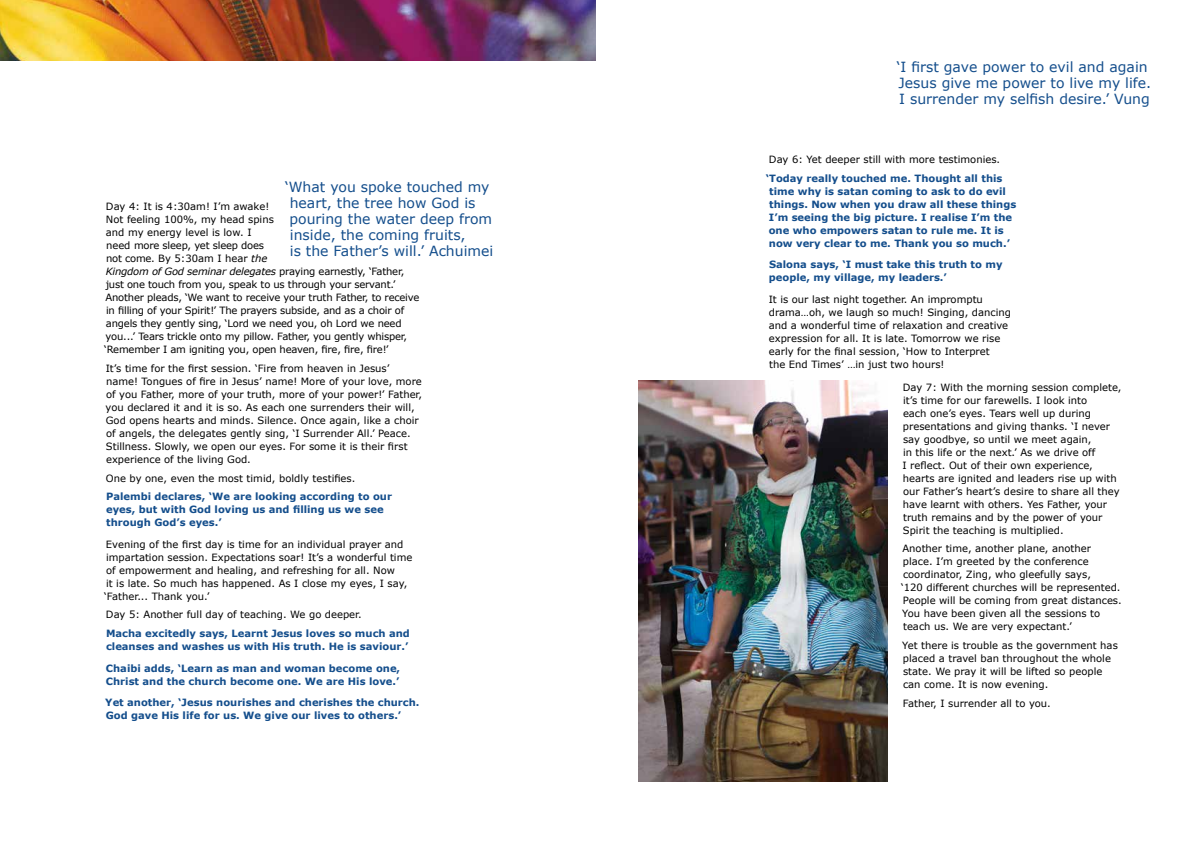
<style>
.page{position:relative;width:1191px;height:842px;background:#fff}
.page>*{position:absolute;margin:0;border:0;box-sizing:border-box;transform-origin:0 0}
.t1{font:14px/16px "Verdana";color:#144e8c}
.t2{font:10px/13px "Verdana";color:#000}
.t3{font:700 10px/13px "Verdana";color:#144e8c}
.t4{font:10px/13px "Verdana";letter-spacing:-.02em;color:#000}
.s1{font-style:italic}
</style>
<div class="page">
<img style="left:0;top:0;width:595px;height:61px">
<img style="left:638px;top:380px;width:249px;height:401px">
<h1 class="t1" style="left:289px;top:179px;width:205px;text-indent:-4px">‘What you spoke touched my heart, the tree how God is pouring the water deep from inside, the coming fruits,<br>is the Father’s will.’ Achuimei</h1>
<p class="t4" style="left:104px;top:200px;width:316px">Day 4: It is 4:30am! I’m awake!<br>Not feeling 100%, my head spins<br>and my energy level is low. I<br>need more sleep, yet sleep does<br>not come. By 5:30am I hear <span class="s1">the<br>Kingdom of God seminar delegates</span> praying earnestly, ‘Father, just one touch from you, speak to us through your servant.’ Another pleads, ‘We want to receive your truth Father, to receive in filling of your Spirit!’ The prayers subside, and as a choir of angels they gently sing, ‘Lord we need you, oh Lord we need you...’ Tears trickle onto my pillow. Father, you gently whisper, ‘Remember I am igniting you, open heaven, fire, fire, fire!’</p>
<p class="t2" style="left:106px;top:362px;width:318px">It’s time for the first session. ‘Fire from heaven in Jesus’ name! Tongues of fire in Jesus’ name! More of your love, more of you Father, more of your truth, more of your power!’ Father, you declared it and it is so. As each one surrenders their will, God opens hearts and minds. Silence. Once again, like a choir of angels, the delegates gently sing, ‘I Surrender All.’ Peace.<br>Stillness. Slowly, we open our eyes. For some it is their first experience of the living God.</p>
<p class="t2" style="left:106px;top:472px;width:251px">One by one, even the most timid, boldly testifies.</p>
<p class="t3" style="left:106px;top:490px;width:287px">Palembi declares, ‘We are looking according to our eyes, but with God loving us and filling us we see through God’s eyes.’</p>
<p class="t2" style="left:104px;top:538px;width:309px">Evening of the first day is time for an individual prayer and impartation session. Expectations soar! It’s a wonderful time of empowerment and healing, and refreshing for all. Now<br>it is late. So much has happened. As I close my eyes, I say, ‘Father... Thank you.’</p>
<p class="t2" style="left:106px;top:608px;width:257px">Day 5: Another full day of teaching. We go deeper.</p>
<p class="t3" style="left:106px;top:627px;width:305px">Macha excitedly says, Learnt Jesus loves so much and cleanses and washes us with His truth. He is saviour.’</p>
<p class="t3" style="left:106px;top:662px;width:296px">Chaibi adds, ‘Learn as man and woman become one,<br>Christ and the church become one. We are His love.’</p>
<p class="t3" style="left:105px;top:696px;width:316px">Yet another, ‘Jesus nourishes and cherishes the church.<br>God gave His life for us. We give our lives to others.’</p>
<h1 class="t1" style="left:897px;top:59px;width:256px">‘I first gave power to evil and again<br>Jesus give me power to live my life.<br>I surrender my selfish desire.’ Vung</h1>
<p class="t2" style="left:769px;top:153px;width:233px">Day 6: Yet deeper still with more testimonies.</p>
<p class="t3" style="left:766px;top:171px;width:252px">‘Today really touched me. Thought all this time why is satan coming to ask to do evil things. Now when you draw all these things I’m seeing the big picture. I realise I’m the one who empowers satan to rule me. It is now very clear to me. Thank you so much.’</p>
<p class="t3" style="left:769px;top:258px;width:235px">Salona says, ‘I must take this truth to my people, my village, my leaders.’</p>
<p class="t2" style="left:768px;top:293px;width:244px">It is our last night together. An impromptu drama…oh, we laugh so much! Singing, dancing and a wonderful time of relaxation and creative expression for all. It is late. Tomorrow we rise early for the final session, ‘How to Interpret<br>the End Times’ …in just two hours!</p>
<p class="t2" style="left:902px;top:381px;width:220px">Day 7: With the morning session complete, it’s time for our farewells. I look into<br>each one’s eyes. Tears well up during presentations and giving thanks. ‘I never say goodbye, so until we meet again,<br>in this life or the next.’ As we drive off<br>I reflect. Out of their own experience, hearts are ignited and leaders rise up with our Father’s heart’s desire to share all they have learnt with others. Yes Father, your truth remains and by the power of your Spirit the teaching is multiplied.</p>
<p class="t2" style="left:901px;top:542px;width:222px">Another time, another plane, another place. I’m greeted by the conference coordinator, Zing, who gleefully says,<br>‘120 different churches will be represented.<br>People will be coming from great distances.<br>You have been given all the sessions to teach us. We are very expectant.’</p>
<p class="t2" style="left:902px;top:639px;width:217px">Yet there is trouble as the government has placed a travel ban throughout the whole state. We pray it will be lifted so people can come. It is now evening.</p>
<p class="t2" style="left:903px;top:697px;width:149px">Father, I surrender all to you.</p>
</div>
